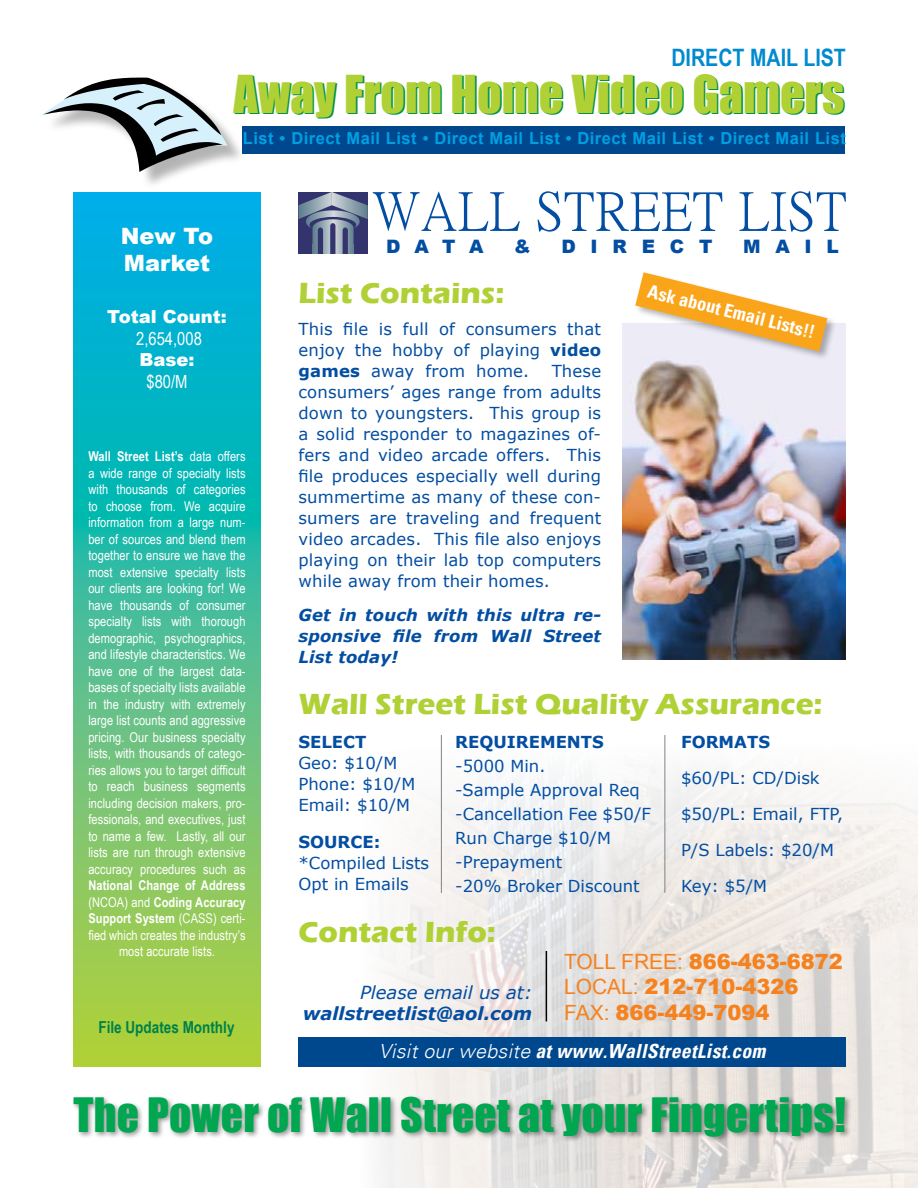
<style>
.page{position:relative;width:918px;height:1188px;background:#fff}
.page>*{position:absolute;margin:0;border:0;box-sizing:border-box;transform-origin:0 0}
.t1{font:53.85px "P Ming Li U";letter-spacing:.01em;color:#034ea2}
.t2{font:48px "Impact";color:#009449}
.t3{font:43.5px "Impact";letter-spacing:.005em;color:#00a650}
.t4{font:700 30px "Eras ITC";color:#b0d135}
.t5{font:700 24px "Arial Narrow";color:#008ad0}
.t6{font:900 22.5px/27px "Arial";color:#fff}
.t7{font:900 21px/25.2px "Arial";color:#f5821f}
.t8{font:italic 700 condensed 19.5px "Univers";letter-spacing:.02em;color:#fff}
.t9{font:700 condensed 18.45px "Univers";color:#fff}
.t10{font:900 18.45px "Arial";letter-spacing:.795em;color:#034ea2}
.t11{font:italic 700 18px "Verdana";color:#034ea2}
.t12{font:900 18px "Arial";color:#fff}
.t13{font:italic 18px "Verdana";color:#034ea2}
.t14{font:18px "Arial Narrow";color:#fff}
.t15{font:16.5px/21px "Verdana";color:#034ea2}
.t16{font:700 16.5px "Arial";letter-spacing:.03em;color:#009fe3}
.t17{font:italic 700 16.5px/21px "Verdana";letter-spacing:.01em;color:#034ea2;text-align:justify}
.t18{font:700 16.5px "Verdana";color:#034ea2}
.t19{font:700 16.5px "Arial Narrow";color:#008149}
.t20{font:13.5px/16.5px "Arial Narrow";letter-spacing:.005em;color:#fff;text-align:justify}
.s1{font-weight:700}
.s2{font-weight:400}
.s3{font-weight:300;font-stretch:normal}
</style>
<div class="page">
<img style="left:623px;top:324px;width:223px;height:335px">
<img style="left:357px;top:741px;width:561px;height:447px">
<svg style="left:298px;top:229px;width:70px;height:25px"></svg>
<svg style="left:298px;top:192px;width:70px;height:37px;background:#707c98"></svg>
<svg style="left:313px;top:245px;width:41px;height:9px"></svg>
<div style="left:318px;top:230px;width:5px;height:30px;background:#33346d"></div>
<div style="left:330px;top:226px;width:5px;height:36px;background:#33346d"></div>
<div style="left:343px;top:230px;width:5px;height:30px;background:#33346d"></div>
<div style="left:295px;top:254px;width:77px;height:14px;background:#fff"></div>
<div style="left:45px;top:78px;width:201px;height:113px;background:#000;opacity:.3"></div>
<svg style="left:42px;top:78px;width:186px;height:97px"></svg>
<div style="left:242px;top:126px;width:603px;height:28px;background:#00488e"></div>
<div style="left:70px;top:1093px;width:783px;height:51px;background:#000;opacity:.4"></div>
<svg style="left:74px;top:192px;width:187px;height:874px;background:#48be95"></svg>
<hr style="left:664px;top:735px;width:1px;height:158px;background:#808284">
<hr style="left:441px;top:735px;width:1px;height:158px;background:#808284">
<hr style="left:546px;top:951px;width:1px;height:71px;background:#000">
<div style="left:298px;top:1037px;width:548px;height:29px;background:#00488e"></div>
<div style="left:633px;top:270px;width:205px;height:92px;background:#000;opacity:.3"></div>
<svg style="left:635px;top:272px;width:192px;height:79px"></svg>
<h3 class="t5" style="left:671px;top:40px;width:176px">DIRECT MAIL LIST</h3>
<h2 class="t2" style="left:235px;top:58px;width:612px">Away From Home Video Gamers</h2>
<p class="t16" style="left:243px;top:128px;width:604px">List • Direct Mail List • Direct Mail List • Direct Mail List • Direct Mail List</p>
<h3 class="t6" style="left:121px;top:222px;width:94px">New To<br>Market</h3>
<h3 class="t12" style="left:107px;top:304px;width:121px">Total Count:</h3>
<h3 class="t14" style="left:136px;top:325px;width:67px">2,654,008</h3>
<h3 class="t12" style="left:140px;top:347px;width:57px">Base:</h3>
<h3 class="t14" style="left:147px;top:368px;width:43px">$80/M</h3>
<p class="t20" style="left:88px;top:448px;width:159px"><span class="s1">Wall Street List’s</span> data offers a wide range of specialty lists with thousands of categories to choose from. We acquire information from a large num&shy;ber of sources and blend them together to ensure we have the most extensive specialty lists our clients are looking for! We have thousands of consumer specialty lists with thorough demographic, psychographics, and lifestyle characteristics. We have one of the largest data&shy;bases of specialty lists available in the industry with extremely large list counts and aggressive pricing. Our business specialty lists, with thousands of catego&shy;ries allows you to target difficult to reach business segments including decision makers, pro&shy;fessionals, and executives, just to name a few. Lastly, all our lists are run through extensive accuracy procedures such as</p>
<p class="t20" style="left:88px;top:877px;width:159px;text-align:center"><span class="s1">National Change of Address </span>(NCOA) and <span class="s1">Coding Accuracy<br>Support System</span> (CASS) certi&shy;fied which creates the industry’s most accurate lists.</p>
<p class="t19" style="left:98px;top:1014px;width:138px">File Updates Monthly</p>
<h1 class="t1" style="left:373px;top:185px;width:476px">WALL STREET LIST</h1>
<h3 class="t10" style="left:386px;top:233px;width:99px">DATA</h3>
<h3 class="t10" style="left:514px;top:233px;width:18px">&amp;</h3>
<h3 class="t10" style="left:562px;top:233px;width:152px">DIRECT</h3>
<h3 class="t10" style="left:743px;top:233px;width:97px">MAIL</h3>
<h3 class="t4" style="left:298px;top:276px;width:207px">List Contains:</h3>
<p class="t15" style="left:298px;top:318px;width:304px;text-align:justify">This file is full of consumers that enjoy the hobby of playing <span class="s1">video games</span> away from home.</p>
<p class="t15" style="left:298px;top:360px;width:304px;text-align:justify;text-indent:253px">These consumers’ ages range from adults down to youngsters. This group is a solid responder to magazines of&shy;fers and video arcade offers. This file produces especially well during summertime as many of these con&shy;sumers are traveling and frequent video arcades. This file also enjoys playing on their lab top computers while away from their homes.</p>
<p class="t17" style="left:298px;top:604px;width:304px">Get in touch with this ultra re&shy;sponsive file from Wall Street List today!</p>
<h3 class="t9" style="left:651px;top:280px;width:173px;rotate:14deg">Ask about Email Lists!!</h3>
<h3 class="t4" style="left:298px;top:687px;width:525px">Wall Street List Quality Assurance:</h3>
<p class="t18" style="left:298px;top:731px;width:69px">SELECT</p>
<p class="t15" style="left:298px;top:752px;width:118px">Geo: $10/M<br>Phone: $10/M<br>Email: $10/M</p>
<p class="t18" style="left:298px;top:832px;width:83px">SOURCE:</p>
<p class="t15" style="left:298px;top:852px;width:132px">*Compiled Lists<br>Opt in Emails</p>
<p class="t18" style="left:455px;top:731px;width:150px">REQUIREMENTS</p>
<p class="t15" style="left:455px;top:753px;width:197px;line-height:24px">-5000 Min.<br>-Sample Approval Req -Cancellation Fee $50/F<br>Run Charge $10/M -Prepayment<br>-20% Broker Discount</p>
<h3 class="t4" style="left:298px;top:915px;width:199px">Contact Info:</h3>
<p class="t18" style="left:681px;top:731px;width:91px">FORMATS</p>
<p class="t15" style="left:681px;top:759px;width:164px;line-height:36px">$60/PL: CD/Disk $50/PL: Email, FTP,<br>P/S Labels: $20/M<br>Key: $5/M</p>
<h3 class="t13" style="left:360px;top:981px;width:174px">Please email us at:</h3>
<h3 class="t11" style="left:303px;top:1002px;width:231px">wallstreetlist@aol.com</h3>
<h3 class="t7" style="left:564px;top:949px;width:280px"><span class="s2">TOLL FREE:</span> 866-463-6872<br><span class="s2">LOCAL:</span> 212-710-4326<br><span class="s2">FAX:</span> 866-449-7094</h3>
<h3 class="t8" style="left:379px;top:1039px;width:388px"><span class="s3">Visit our website</span> at www.WallStreetList.com</h3>
<h3 class="t3" style="left:74px;top:1081px;width:774px">The Power of Wall Street at your Fingertips!</h3>
</div>
